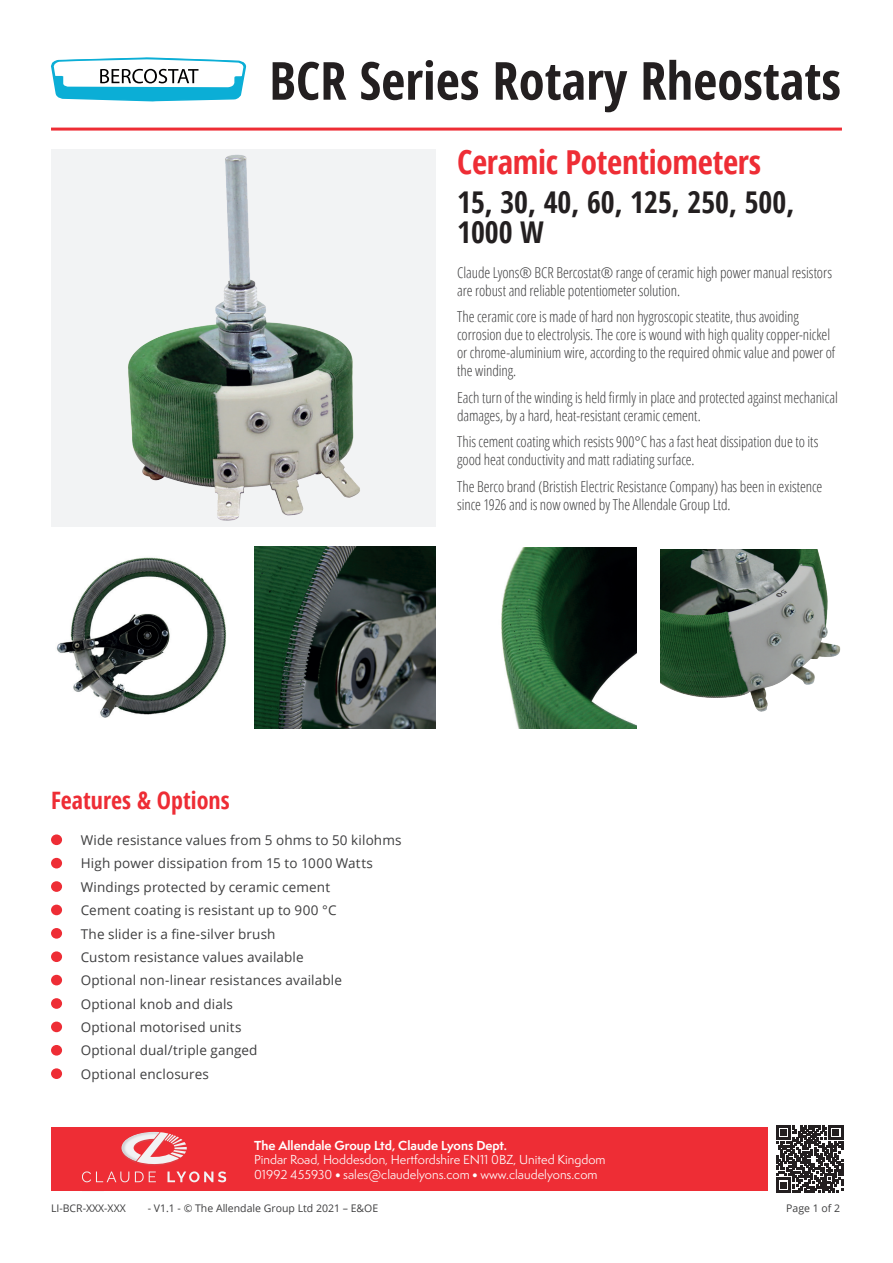
<style>
.page{position:relative;width:893px;height:1263px;background:#fff}
.page>*{position:absolute;margin:0;border:0;box-sizing:border-box;transform-origin:0 0}
.t1{font:700 condensed 52.5px "Open Sans";color:#231f20}
.t2{font:700 condensed 33px "Open Sans";letter-spacing:-.01em;color:#ee2d35}
.t3{font:700 condensed 30px/30px "Open Sans";color:#231f20}
.t4{font:700 condensed 24px "Open Sans";color:#ee2d35}
.t5{font:300 condensed 15px/18px "Open Sans";letter-spacing:-.005em;color:#3e3e3f}
.t6{font:13.5px/23.4px "Open Sans";letter-spacing:.01em;color:#3e3e3f}
.t7{font:12px/14.2px "Semplicita Pro";color:#fff}
.t8{font:700 12px "Semplicita Pro";color:#fff}
.t9{font:10.5px "Open Sans";color:#3e3e3f}
.s1{font-weight:700}
</style>
<div class="page">
<hr style="left:51px;top:128px;width:791px;height:3px;background:#ee2d35">
<div style="left:51px;top:1127px;width:720px;height:64px;background:#ee2d35"></div>
<svg style="left:121px;top:1132px;width:66px;height:33px"></svg>
<svg style="left:82px;top:1171px;width:47px;height:11px"></svg>
<svg style="left:135px;top:1171px;width:21px;height:11px"></svg>
<svg style="left:168px;top:1171px;width:58px;height:11px"></svg>
<div style="left:768px;top:1117px;width:83px;height:83px;background:#fff"></div>
<svg style="left:776px;top:1125px;width:67px;height:67px"></svg>
<div style="left:51px;top:149px;width:385px;height:377px;background:#f2f3f4"></div>
<img style="left:128px;top:155px;width:232px;height:366px">
<img style="left:56px;top:557px;width:171px;height:161px">
<img style="left:254px;top:546px;width:182px;height:182px">
<img style="left:501px;top:547px;width:135px;height:181px">
<div style="left:51px;top:834px;width:11px;height:11px;background:#ee2d35;border-radius:50%"></div>
<div style="left:51px;top:858px;width:11px;height:10px;background:#ee2d35;border-radius:50%"></div>
<div style="left:51px;top:881px;width:11px;height:11px;background:#ee2d35;border-radius:50%"></div>
<div style="left:51px;top:905px;width:11px;height:10px;background:#ee2d35;border-radius:50%"></div>
<div style="left:51px;top:928px;width:11px;height:11px;background:#ee2d35;border-radius:50%"></div>
<div style="left:51px;top:951px;width:11px;height:11px;background:#ee2d35;border-radius:50%"></div>
<div style="left:51px;top:975px;width:11px;height:10px;background:#ee2d35;border-radius:50%"></div>
<div style="left:51px;top:998px;width:11px;height:11px;background:#ee2d35;border-radius:50%"></div>
<div style="left:51px;top:1021px;width:11px;height:11px;background:#ee2d35;border-radius:50%"></div>
<div style="left:51px;top:1045px;width:11px;height:10px;background:#ee2d35;border-radius:50%"></div>
<div style="left:51px;top:1068px;width:11px;height:11px;background:#ee2d35;border-radius:50%"></div>
<svg style="left:51px;top:58px;width:196px;height:44px"></svg>
<img style="left:660px;top:549px;width:181px;height:163px">
<h1 class="t1" style="left:269px;top:44px;width:573px">BCR Series Rotary Rheostats</h1>
<h2 class="t2" style="left:457px;top:139px;width:305px">Ceramic Potentiometers</h2>
<h3 class="t3" style="left:457px;top:186px;width:339px">15, 30, 40, 60, 125, 250, 500,<br>1000 W</h3>
<p class="t5" style="left:457px;top:263px;width:376px">Claude Lyons® BCR Bercostat® range of ceramic high power manual resistors are robust and reliable potentiometer solution.</p>
<p class="t5" style="left:457px;top:307px;width:380px">The ceramic core is made of hard non hygroscopic steatite, thus avoiding corrosion due to electrolysis. The core is wound with high quality copper-nickel or chrome-aluminium wire, according to the required ohmic value and power of the winding.</p>
<p class="t5" style="left:457px;top:388px;width:382px">Each turn of the winding is held firmly in place and protected against mechanical damages, by a hard, heat-resistant ceramic cement.</p>
<p class="t5" style="left:457px;top:432px;width:363px">This cement coating which resists 900°C has a fast heat dissipation due to its good heat conductivity and matt radiating surface.</p>
<p class="t5" style="left:457px;top:477px;width:367px">The Berco brand (Bristish Electric Resistance Company) has been in existence since 1926 and is now owned by The Allendale Group Ltd.</p>
<h3 class="t4" style="left:51px;top:784px;width:180px">Features &amp; Options</h3>
<p class="t6" style="left:81px;top:828px;width:322px">Wide resistance values from 5 ohms to 50 kilohms High power dissipation from 15 to 1000 Watts Windings protected by ceramic cement<br>Cement coating is resistant up to 900 °C<br>The slider is a fine-silver brush<br>Custom resistance values available<br>Optional non-linear resistances available<br>Optional knob and dials<br>Optional motorised units<br>Optional dual/triple ganged<br>Optional enclosures</p>
<p class="t8" style="left:254px;top:1136px;width:254px">The Allendale Group Ltd, Claude Lyons Dept.</p>
<p class="t7" style="left:254px;top:1152px;width:353px">Pindar Road, Hoddesdon, Hertfordshire EN11 0BZ, United Kingdom<br>01992 455930 <span class="s1">•</span> sales@claudelyons.com <span class="s1">•</span> www.claudelyons.com</p>
<p class="t9" style="left:51px;top:1201px;width:76px">LI-BCR-XXX-XXX</p>
<p class="t9" style="left:148px;top:1201px;width:232px">- V1.1 - © The Allendale Group Ltd 2021 – E&amp;OE</p>
<p class="t9" style="left:786px;top:1201px;width:55px">Page 1 of 2</p>
</div>
